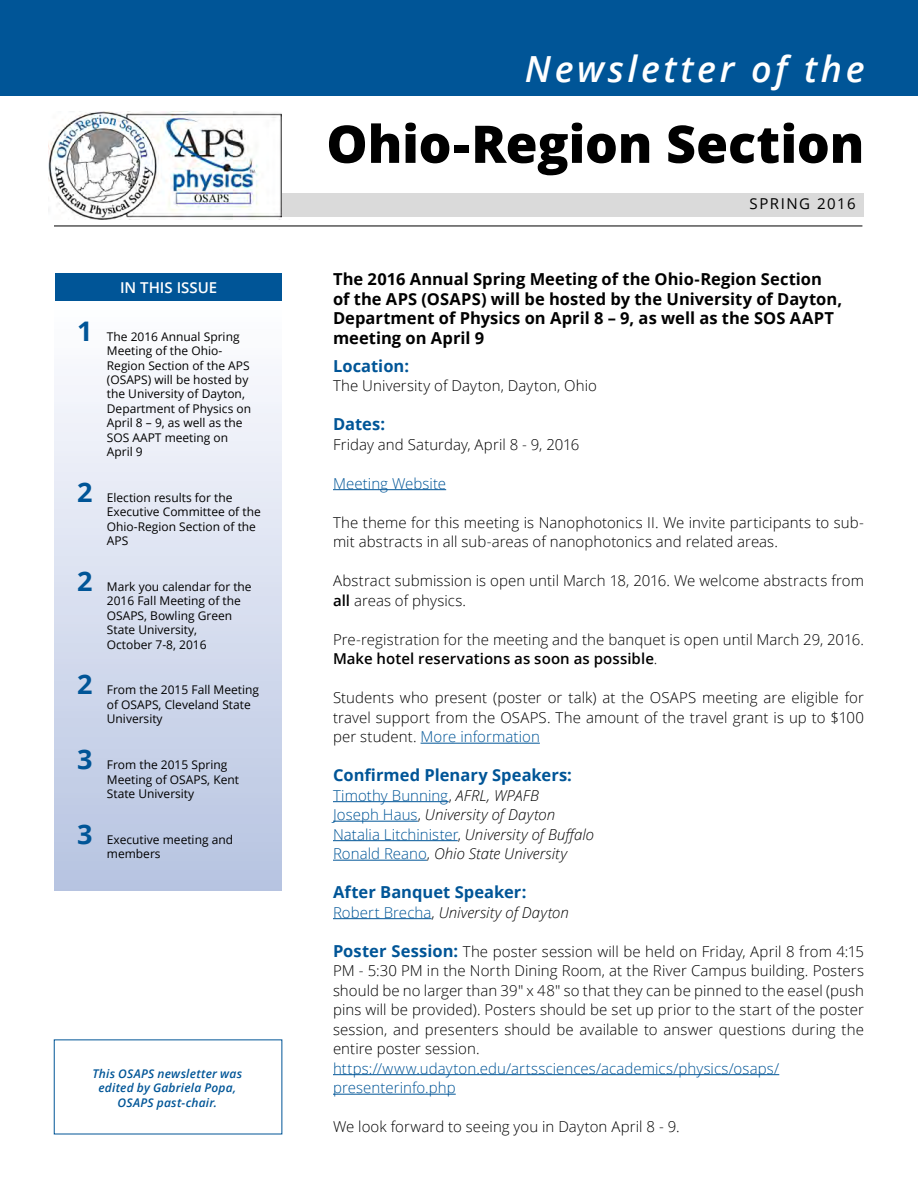
<style>
.page{position:relative;width:918px;height:1188px;background:#fff}
.page>*{position:absolute;margin:0;border:0;box-sizing:border-box;transform-origin:0 0}
.t1{font:800 51.9px "Open Sans";letter-spacing:-.005em;color:#000}
.t2{font:italic 600 36px "Open Sans";letter-spacing:.1em;color:#fff}
.t3{font:700 27px "Open Sans";color:#005597}
.t4{font:700 16.5px/19.5px "Open Sans";color:#000}
.t5{font:700 16.5px "Open Sans";color:#005597}
.t6{font:300 15px/19.5px "Open Sans";letter-spacing:.005em;color:#000}
.t7{font:italic 300 15px/19.5px "Open Sans";letter-spacing:.005em;color:#000}
.t8{font:300 15px/19.5px "Open Sans";letter-spacing:.005em;color:#005597}
.t9{font:600 15px "Open Sans";color:#fff}
.t10{font:15px "Open Sans";letter-spacing:.1em;color:#000}
.t11{font:12px/14.4px "Open Sans";color:#000}
.t12{font:italic 600 12px/14.4px "Open Sans";letter-spacing:.015em;color:#005597;text-align:center}
.s1{font-weight:600}
.s2{color:#005597}
.s3{font-style:normal;color:#005597}
.s4{font-style:normal}
.s5{font-weight:700;font-size:16.5px;color:#005597}
</style>
<div class="page">
<div style="left:0;top:0;width:918px;height:95px;background:#005597"></div>
<hr style="left:333px;top:489px;width:113px;height:1px;background:#005597">
<hr style="left:421px;top:743px;width:119px;height:1px;background:#005597">
<hr style="left:333px;top:801px;width:116px;height:1px;background:#005597">
<hr style="left:333px;top:821px;width:85px;height:1px;background:#005597">
<hr style="left:333px;top:840px;width:125px;height:1px;background:#005597">
<hr style="left:333px;top:860px;width:94px;height:1px;background:#005597">
<hr style="left:333px;top:918px;width:99px;height:1px;background:#005597">
<hr style="left:333px;top:1074px;width:446px;height:1px;background:#005597">
<hr style="left:333px;top:1094px;width:123px;height:1px;background:#005597">
<div style="left:54px;top:293px;width:228px;height:598px;background:linear-gradient(to bottom,#fff,#b6c3e1)"></div>
<div style="left:55px;top:274px;width:227px;height:27px;background:#005597"></div>
<hr style="left:54px;top:226px;width:808px;height:1px;background:#000">
<div style="left:55px;top:193px;width:809px;height:23px;background:#dadada"></div>
<img style="left:49px;top:111px;width:233px;height:109px">
<h3 class="t3" style="left:77px;top:312px;width:17px">1</h3>
<h3 class="t3" style="left:77px;top:473px;width:17px">2</h3>
<h3 class="t3" style="left:77px;top:562px;width:17px">2</h3>
<h3 class="t3" style="left:77px;top:666px;width:17px">2</h3>
<h3 class="t3" style="left:77px;top:740px;width:17px">3</h3>
<h3 class="t3" style="left:77px;top:815px;width:17px">3</h3>
<p class="t9" style="left:120px;top:277px;width:99px">IN THIS ISSUE</p>
<p class="t11" style="left:107px;top:329px;width:146px">The 2016 Annual Spring<br>Meeting of the Ohio-<br>Region Section of the APS (OSAPS) will be hosted by the University of Dayton,<br>Department of Physics on<br>April 8 – 9, as well as the<br>SOS AAPT meeting on<br>April 9</p>
<p class="t11" style="left:107px;top:490px;width:155px">Election results for the<br>Executive Committee of the<br>Ohio-Region Section of the<br>APS</p>
<p class="t11" style="left:107px;top:579px;width:146px">Mark you calendar for the<br>2016 Fall Meeting of the<br>OSAPS, Bowling Green<br>State University,<br>October 7-8, 2016</p>
<p class="t11" style="left:107px;top:683px;width:154px">From the 2015 Fall Meeting of OSAPS, Cleveland State<br>University</p>
<p class="t11" style="left:107px;top:757px;width:134px">From the 2015 Spring<br>Meeting of OSAPS, Kent<br>State University</p>
<p class="t11" style="left:107px;top:832px;width:128px">Executive meeting and members</p>
<p class="t12" style="left:92px;top:1066px;width:151px">This OSAPS newsletter was edited by Gabriela Popa,<br>OSAPS past-chair.</p>
<h2 class="t2" style="left:525px;top:45px;width:341px">Newsletter of the</h2>
<h1 class="t1" style="left:326px;top:105px;width:540px">Ohio-Region Section</h1>
<p class="t10" style="left:750px;top:193px;width:108px">SPRING 2016</p>
<p class="t4" style="left:333px;top:269px;width:511px">The 2016 Annual Spring Meeting of the Ohio-Region Section of the APS (OSAPS) will be hosted by the University of Dayton, Department of Physics on April 8 – 9, as well as the SOS AAPT meeting on April 9</p>
<p class="t5" style="left:333px;top:354px;width:78px">Location:</p>
<p class="t6" style="left:333px;top:375px;width:265px">The University of Dayton, Dayton, Ohio</p>
<p class="t5" style="left:333px;top:412px;width:54px">Dates:</p>
<p class="t6" style="left:333px;top:434px;width:248px">Friday and Saturday, April 8 - 9, 2016</p>
<p class="t8" style="left:333px;top:473px;width:115px">Meeting Website</p>
<p class="t6" style="left:333px;top:512px;width:532px">The theme for this meeting is Nanophotonics II. We invite participants to sub&shy;mit abstracts in all sub-areas of nanophotonics and related areas.</p>
<p class="t6" style="left:333px;top:570px;width:533px">Abstract submission is open until March 18, 2016. We welcome abstracts from <span class="s1">all</span> areas of physics.</p>
<p class="t6" style="left:333px;top:629px;width:532px">Pre-registration for the meeting and the banquet is open until March 29, 2016.<br><span class="s1">Make hotel reservations as soon as possible</span>.</p>
<p class="t6" style="left:333px;top:687px;width:533px;text-align:justify">Students who present (poster or talk) at the OSAPS meeting are eligible for travel support from the OSAPS. The amount of the travel grant is up to $100 per student. <span class="s2">More information</span></p>
<p class="t5" style="left:333px;top:763px;width:241px">Confirmed Plenary Speakers:</p>
<p class="t7" style="left:333px;top:785px;width:263px"><span class="s3">Timothy Bunning</span><span class="s4">,</span> AFRL, WPAFB<br><span class="s3">Joseph Haus</span><span class="s4">,</span> University of Dayton <span class="s3">Natalia Litchinister</span><span class="s4">,</span> University of Buffalo <span class="s3">Ronald Reano</span><span class="s4">,</span> Ohio State University</p>
<p class="t5" style="left:333px;top:880px;width:195px">After Banquet Speaker:</p>
<p class="t7" style="left:333px;top:902px;width:237px"><span class="s3">Robert Brecha</span><span class="s4">,</span> University of Dayton</p>
<p class="t6" style="left:333px;top:941px;width:533px;text-align:justify"><span class="s5">Poster Session:</span> The poster session will be held on Friday, April 8 from 4:15<br>PM - 5:30 PM in the North Dining Room, at the River Campus building. Posters should be no larger than 39" x 48" so that they can be pinned to the easel (push pins will be provided). Posters should be set up prior to the start of the poster session, and presenters should be available to answer questions during the entire poster session.</p>
<p class="t8" style="left:333px;top:1058px;width:448px">https://www.udayton.edu/artssciences/academics/physics/osaps/ presenterinfo.php</p>
<p class="t6" style="left:333px;top:1116px;width:348px">We look forward to seeing you in Dayton April 8 - 9.</p>
</div>
